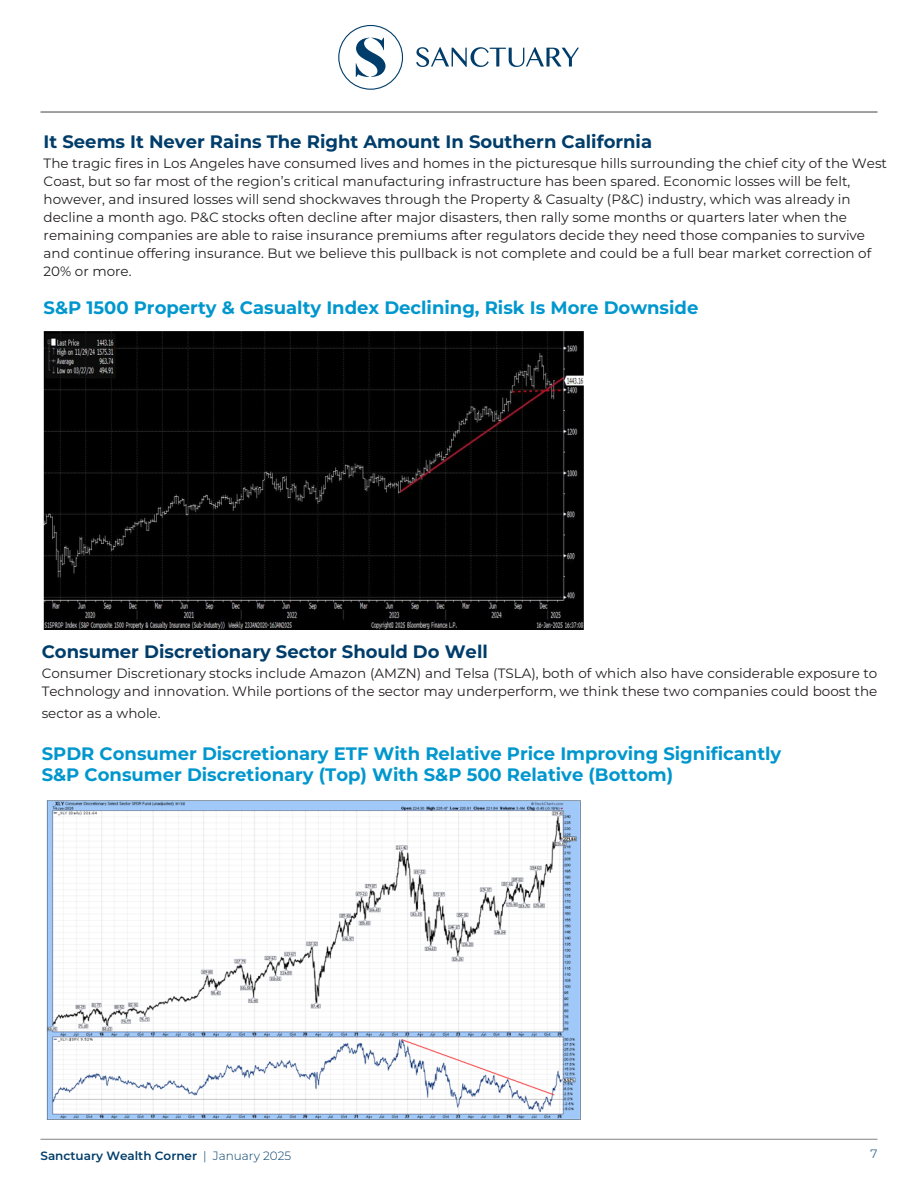
<style>
.page{position:relative;width:918px;height:1188px;background:#fff}
.page>*{position:absolute;margin:0;border:0;box-sizing:border-box;transform-origin:0 0}
.Chart_header_Lt_Blue{font:700 18px/21.6px "Montserrat";color:#0097ce}
.Chart_header_Lt_Blue-2{font:700 18px "Montserrat";color:#003d6a}
.Chart_header_Lt_Blue-3{font:13.5px/18px "Montserrat";color:#231f20}
.t1{font:600 12px "Montserrat";color:#003d6a}
.t2{font:300 12px "Montserrat";color:#003d6a}
.s1{font-weight:300}
</style>
<div class="page">
<hr style="left:40px;top:111px;width:838px;height:2px;background:#808285">
<hr style="left:40px;top:1139px;width:838px;height:1px;background:#808285">
<svg style="left:338px;top:25px;width:65px;height:65px"></svg>
<svg style="left:416px;top:47px;width:163px;height:20px"></svg>
<img style="left:43px;top:331px;width:541px;height:299px">
<img style="left:46px;top:800px;width:535px;height:320px">
<p class="Chart_header_Lt_Blue-2" style="left:44px;top:129px;width:610px">It Seems It Never Rains The Right Amount In Southern California</p>
<p class="Chart_header_Lt_Blue-3" style="left:44px;top:154px;width:845px">The tragic fires in Los Angeles have consumed lives and homes in the picturesque hills surrounding the chief city of the West Coast, but so far most of the region’s critical manufacturing infrastructure has been spared. Economic losses will be felt, however, and insured losses will send shockwaves through the Property &amp; Casualty (P&amp;C) industry, which was already in decline a month ago. P&amp;C stocks often decline after major disasters, then rally some months or quarters later when the remaining companies are able to raise insurance premiums after regulators decide they need those companies to survive and continue offering insurance. But we believe this pullback is not complete and could be a full bear market correction of 20% or more.</p>
<p class="Chart_header_Lt_Blue" style="left:44px;top:296px;width:656px">S&amp;P 1500 Property &amp; Casualty Index Declining, Risk Is More Downside</p>
<h1 class="Chart_header_Lt_Blue-2" style="left:42px;top:639px;width:448px">Consumer Discretionary Sector Should Do Well</h1>
<p class="Chart_header_Lt_Blue-3" style="left:42px;top:664px;width:837px">Consumer Discretionary stocks include Amazon (AMZN) and Telsa (TSLA), both of which also have considerable exposure to<br>Technology and innovation. While portions of the sector may underperform, we think these two companies could boost the</p>
<p class="Chart_header_Lt_Blue-3" style="left:42px;top:704px;width:120px">sector as a whole.</p>
<h1 class="Chart_header_Lt_Blue" style="left:42px;top:742px;width:741px">SPDR Consumer Discretionary ETF With Relative Price Improving Significantly<br>S&amp;P Consumer Discretionary (Top) With S&amp;P 500 Relative (Bottom)</h1>
<p class="t1" style="left:40px;top:1147px;width:252px">Sanctuary Wealth Corner <span class="s1">| January 2025</span></p>
<p class="t2" style="left:871px;top:1145px;width:8px">7</p>
</div>
